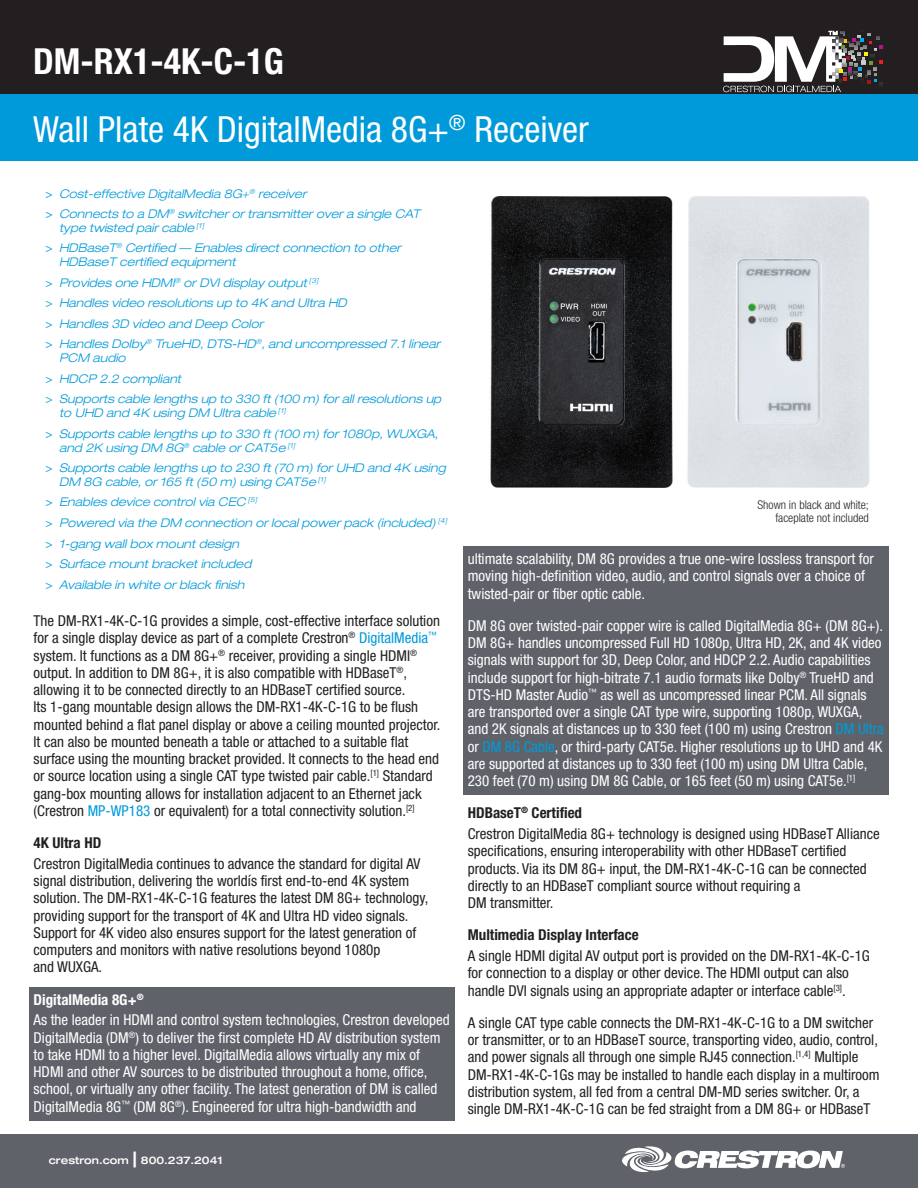
<style>
.page{position:relative;width:918px;height:1188px;background:#fff}
.page>*{position:absolute;margin:0;border:0;box-sizing:border-box;transform-origin:0 0}
.t1{font:condensed 36px "Helvetica Neue LT Std";color:#fff}
.t2{font:700 condensed 36px "Helvetica Neue LT Std";color:#fff}
.t3{font:condensed 15px/17.2px "Helvetica Neue LT Std";color:#231f20}
.t4{font:condensed 15px/17.2px "Helvetica Neue LT Std";color:#fff}
.bold_copy_headings{font:700 condensed 15px "Helvetica Neue LT Std";color:#231f20}
.bold_copy_headings-2{font:700 condensed 15px "Helvetica Neue LT Std";color:#fff}
.key_features{font:italic 300 expanded 12px/13.8px "Helvetica Neue LT Std";color:#009ada}
.endnote{font:300 condensed 12px/13.8px "Helvetica Neue LT Std";color:#231f20;text-align:right}
.t5{font:500 expanded 10.5px "Helvetica Neue LT Std";color:#fff}
.s1{font-weight:400;font-style:normal;font-stretch:condensed}
.s2{color:#009ada}
.s3{font-size:21px}
</style>
<div class="page">
<div style="left:0;top:0;width:918px;height:94px;background:#231f20"></div>
<div style="left:0;top:94px;width:918px;height:67px;background:#009ada"></div>
<div style="left:0;top:1134px;width:918px;height:54px;background:#5f6369"></div>
<svg style="left:622px;top:1146px;width:223px;height:26px"></svg>
<img style="left:490px;top:197px;width:380px;height:290px">
<div style="left:463px;top:547px;width:425px;height:248px;background:#5f6369"></div>
<div style="left:29px;top:987px;width:425px;height:133px;background:#5f6369"></div>
<svg style="left:723px;top:30px;width:160px;height:62px"></svg>
<p class="t2" style="left:33px;top:40px;width:252px">DM-RX1-4K-C-1G</p>
<p class="t1" style="left:33px;top:108px;width:557px">Wall Plate 4K DigitalMedia 8G+<sup>®</sup> Receiver</p>
<p class="key_features" style="left:46px;top:187px;width:262px"><span class="s1">&gt;</span> Cost-effective DigitalMedia 8G+<sup>®</sup> receiver</p>
<p class="key_features" style="left:59px;top:207px;width:362px;text-indent:-14px"><span class="s1">&gt;</span> Connects to a DM<sup>®</sup> switcher or transmitter over a single CAT type twisted pair cable <sup>[1]</sup></p>
<p class="key_features" style="left:59px;top:242px;width:343px;text-indent:-14px"><span class="s1">&gt;</span> HDBaseT<sup>®</sup> Certified — Enables direct connection to other<br>HDBaseT certified equipment</p>
<p class="key_features" style="left:46px;top:276px;width:274px"><span class="s1">&gt;</span> Provides one HDMI<sup>®</sup> or DVI display output <sup>[3]</sup></p>
<p class="key_features" style="left:46px;top:296px;width:303px"><span class="s1">&gt;</span> Handles video resolutions up to 4K and Ultra HD</p>
<p class="key_features" style="left:46px;top:317px;width:219px"><span class="s1">&gt;</span> Handles 3D video and Deep Color</p>
<p class="key_features" style="left:59px;top:338px;width:383px;text-indent:-14px"><span class="s1">&gt;</span> Handles Dolby<sup>®</sup> TrueHD, DTS-HD<sup>®</sup>, and uncompressed 7.1 linear<br>PCM audio</p>
<p class="key_features" style="left:46px;top:372px;width:137px"><span class="s1">&gt;</span> HDCP 2.2 compliant</p>
<p class="key_features" style="left:59px;top:392px;width:384px;text-indent:-14px"><span class="s1">&gt;</span> Supports cable lengths up to 330 ft (100 m) for all resolutions up to UHD and 4K using DM Ultra cable <sup>[1]</sup></p>
<p class="key_features" style="left:59px;top:427px;width:381px;text-indent:-14px"><span class="s1">&gt;</span> Supports cable lengths up to 330 ft (100 m) for 1080p, WUXGA, and 2K using DM 8G<sup>®</sup> cable or CAT5e <sup>[1]</sup></p>
<p class="key_features" style="left:59px;top:461px;width:388px;text-indent:-14px"><span class="s1">&gt;</span> Supports cable lengths up to 230 ft (70 m) for UHD and 4K using<br>DM 8G cable, or 165 ft (50 m) using CAT5e <sup>[1]</sup></p>
<p class="key_features" style="left:46px;top:495px;width:213px"><span class="s1">&gt;</span> Enables device control via CEC <sup>[5]</sup></p>
<p class="key_features" style="left:46px;top:516px;width:403px"><span class="s1">&gt;</span> Powered via the DM connection or local power pack (included) <sup>[4]</sup></p>
<p class="key_features" style="left:46px;top:537px;width:195px"><span class="s1">&gt;</span> 1-gang wall box mount design</p>
<p class="key_features" style="left:46px;top:557px;width:207px"><span class="s1">&gt;</span> Surface mount bracket included</p>
<p class="key_features" style="left:46px;top:578px;width:200px"><span class="s1">&gt;</span> Available in white or black finish</p>
<p class="t3" style="left:34px;top:612px;width:408px">The DM-RX1-4K-C-1G provides a simple, cost-effective interface solution for a single display device as part of a complete Crestron<sup>®</sup> <span class="s2">DigitalMedia</span><sup>™ </sup>system. It functions as a DM 8G+<sup>®</sup> receiver, providing a single HDMI<sup>® </sup>output. In addition to DM 8G+, it is also compatible with HDBaseT<sup>®</sup>, allowing it to be connected directly to an HDBaseT certified source.<br>Its 1-gang mountable design allows the DM-RX1-4K-C-1G to be flush mounted behind a flat panel display or above a ceiling mounted projector.<br>It can also be mounted beneath a table or attached to a suitable flat surface using the mounting bracket provided. It connects to the head end or source location using a single CAT type twisted pair cable.<sup>[1]</sup> Standard gang-box mounting allows for installation adjacent to an Ethernet jack (Crestron <span class="s2">MP-WP183</span> or equivalent) for a total connectivity solution.<sup>[2]</sup></p>
<p class="bold_copy_headings" style="left:34px;top:834px;width:69px">4K Ultra HD</p>
<p class="t3" style="left:34px;top:855px;width:396px">Crestron DigitalMedia continues to advance the standard for digital AV signal distribution, delivering the worldís first end-to-end 4K system solution. The DM-RX1-4K-C-1G features the latest DM 8G+ technology, providing support for the transport of 4K and Ultra HD video signals.<br>Support for 4K video also ensures support for the latest generation of computers and monitors with native resolutions beyond 1080p<br>and WUXGA.</p>
<p class="bold_copy_headings-2" style="left:34px;top:990px;width:112px">DigitalMedia 8G+<sup>®</sup></p>
<p class="t4" style="left:34px;top:1011px;width:418px">As the leader in HDMI and control system technologies, Crestron developed DigitalMedia (DM<sup>®</sup>) to deliver the first complete HD AV distribution system to take HDMI to a higher level. DigitalMedia allows virtually any mix of HDMI and other AV sources to be distributed throughout a home, office, school, or virtually any other facility. The latest generation of DM is called DigitalMedia 8G<sup>™</sup> (DM 8G<sup>®</sup>). Engineered for ultra high-bandwidth and</p>
<p class="t5" style="left:49px;top:1153px;width:175px">crestron.com <span class="s3">|</span> 800.237.2041</p>
<p class="endnote" style="left:757px;top:497px;width:113px">Shown in black and white; faceplate not included</p>
<p class="t4" style="left:468px;top:550px;width:408px">ultimate scalability, DM 8G provides a true one-wire lossless transport for moving high-definition video, audio, and control signals over a choice of twisted-pair or fiber optic cable.</p>
<p class="t4" style="left:468px;top:617px;width:418px">DM 8G over twisted-pair copper wire is called DigitalMedia 8G+ (DM 8G+).<br>DM 8G+ handles uncompressed Full HD 1080p, Ultra HD, 2K, and 4K video signals with support for 3D, Deep Color, and HDCP 2.2. Audio capabilities include support for high-bitrate 7.1 audio formats like Dolby<sup>®</sup> TrueHD and DTS-HD Master Audio<sup>™</sup> as well as uncompressed linear PCM. All signals are transported over a single CAT type wire, supporting 1080p, WUXGA, and 2K signals at distances up to 330 feet (100 m) using Crestron <span class="s2">DM Ultra </span>or <span class="s2">DM 8G Cable</span>, or third-party CAT5e. Higher resolutions up to UHD and 4K are supported at distances up to 330 feet (100 m) using DM Ultra Cable, 230 feet (70 m) using DM 8G Cable, or 165 feet (50 m) using CAT5e.<sup>[1]</sup></p>
<p class="bold_copy_headings" style="left:468px;top:804px;width:116px">HDBaseT<sup>®</sup> Certified</p>
<p class="t3" style="left:468px;top:825px;width:414px">Crestron DigitalMedia 8G+ technology is designed using HDBaseT Alliance specifications, ensuring interoperability with other HDBaseT certified products. Via its DM 8G+ input, the DM-RX1-4K-C-1G can be connected directly to an HDBaseT compliant source without requiring a<br>DM transmitter.</p>
<p class="bold_copy_headings" style="left:468px;top:926px;width:172px">Multimedia Display Interface</p>
<p class="t3" style="left:468px;top:947px;width:404px">A single HDMI digital AV output port is provided on the DM-RX1-4K-C-1G for connection to a display or other device. The HDMI output can also handle DVI signals using an appropriate adapter or interface cable<sup>[3]</sup>.</p>
<p class="t3" style="left:468px;top:1014px;width:413px">A single CAT type cable connects the DM-RX1-4K-C-1G to a DM switcher or transmitter, or to an HDBaseT source, transporting video, audio, control, and power signals all through one simple RJ45 connection.<sup>[1,4]</sup> Multiple DM-RX1-4K-C-1Gs may be installed to handle each display in a multiroom distribution system, all fed from a central DM-MD series switcher. Or, a single DM-RX1-4K-C-1G can be fed straight from a DM 8G+ or HDBaseT</p>
</div>
